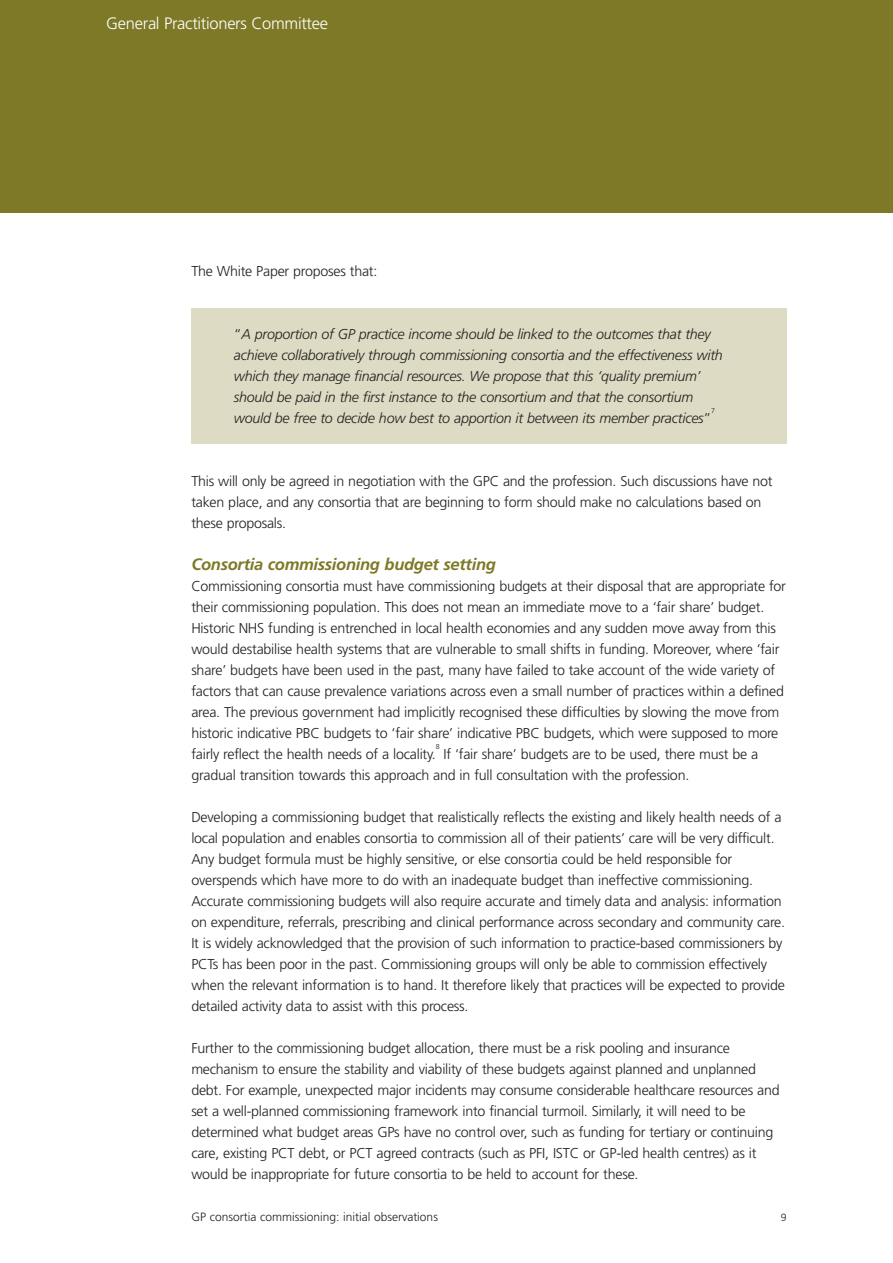
<style>
.page{position:relative;width:893px;height:1263px;background:#fff}
.page>*{position:absolute;margin:0;border:0;box-sizing:border-box;transform-origin:0 0}
.t1{font:italic 700 16.5px "Frutiger";letter-spacing:-.015em;color:#7d7926}
.t2{font:300 16.5px "Frutiger";letter-spacing:-.015em;color:#fff}
.t3{font:300 14.25px/21px "Frutiger";letter-spacing:-.015em;color:#231f20}
.t4{font:italic 300 14.25px/21px "Frutiger";letter-spacing:-.015em;color:#231f20}
.t5{font:300 12px "Frutiger";color:#231f20}
.t6{font:300 10.5px "Frutiger";color:#231f20}
.t7{font:300 7.2px "Frutiger";color:#231f20}
.s1{font-style:normal}
</style>
<div class="page">
<div style="left:191px;top:308px;width:596px;height:136px;background:#dddbc3"></div>
<div style="left:0;top:0;width:893px;height:213px;background:#7d7926"></div>
<p class="t2" style="left:106px;top:17px;width:223px">General Practitioners Committee</p>
<p class="t3" style="left:191px;top:262px;width:188px">The White Paper proposes that:</p>
<p class="t4" style="left:234px;top:325px;width:490px"><span class="s1">“</span>A proportion of GP practice income should be linked to the outcomes that they achieve collaboratively through commissioning consortia and the effectiveness with which they manage financial resources. We propose that this ‘quality premium’ should be paid in the first instance to the consortium and that the consortium would be free to decide how best to apportion it between its member practices<span class="s1">”</span></p>
<p class="t7" style="left:711px;top:408px;width:5px">7</p>
<p class="t3" style="left:191px;top:472px;width:583px">This will only be agreed in negotiation with the GPC and the profession. Such discussions have not taken place, and any consortia that are beginning to form should make no calculations based on these proposals.</p>
<p class="t1" style="left:191px;top:558px;width:306px">Consortia commissioning budget setting</p>
<p class="t3" style="left:191px;top:577px;width:596px">Commissioning consortia must have commissioning budgets at their disposal that are appropriate for their commissioning population. This does not mean an immediate move to a ‘fair share’ budget.<br>Historic NHS funding is entrenched in local health economies and any sudden move away from this would destabilise health systems that are vulnerable to small shifts in funding. Moreover, where ‘fair share’ budgets have been used in the past, many have failed to take account of the wide variety of factors that can cause prevalence variations across even a small number of practices within a defined area. The previous government had implicitly recognised these difficulties by slowing the move from historic indicative PBC budgets to ‘fair share’ indicative PBC budgets, which were supposed to more fairly reflect the health needs of a locality.</p>
<p class="t7" style="left:436px;top:744px;width:5px">8</p>
<p class="t3" style="left:191px;top:745px;width:568px;text-indent:252px">If ‘fair share’ budgets are to be used, there must be a gradual transition towards this approach and in full consultation with the profession.</p>
<p class="t3" style="left:191px;top:808px;width:595px">Developing a commissioning budget that realistically reflects the existing and likely health needs of a local population and enables consortia to commission all of their patients’ care will be very difficult.<br>Any budget formula must be highly sensitive, or else consortia could be held responsible for overspends which have more to do with an inadequate budget than ineffective commissioning.<br>Accurate commissioning budgets will also require accurate and timely data and analysis: information on expenditure, referrals, prescribing and clinical performance across secondary and community care.<br>It is widely acknowledged that the provision of such information to practice-based commissioners by PCTs has been poor in the past. Commissioning groups will only be able to commission effectively when the relevant information is to hand. It therefore likely that practices will be expected to provide detailed activity data to assist with this process.</p>
<p class="t3" style="left:191px;top:1039px;width:590px">Further to the commissioning budget allocation, there must be a risk pooling and insurance mechanism to ensure the stability and viability of these budgets against planned and unplanned debt. For example, unexpected major incidents may consume considerable healthcare resources and set a well-planned commissioning framework into financial turmoil. Similarly, it will need to be determined what budget areas GPs have no control over, such as funding for tertiary or continuing care, existing PCT debt, or PCT agreed contracts (such as PFI, ISTC or GP-led health centres) as it would be inappropriate for future consortia to be held to account for these.</p>
<p class="t5" style="left:191px;top:1212px;width:248px">GP consortia commissioning: initial observations</p>
<p class="t6" style="left:781px;top:1213px;width:7px">9</p>
</div>
